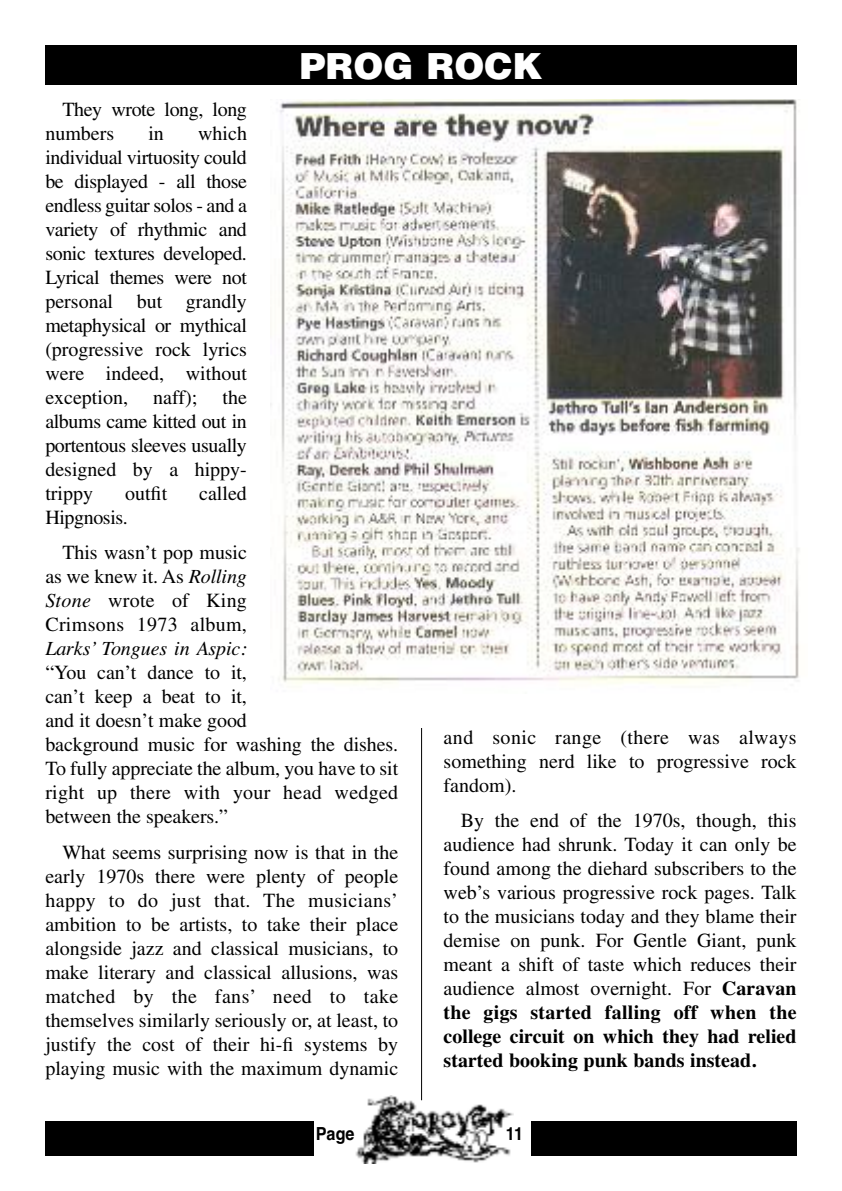
<style>
.page{position:relative;width:842px;height:1191px;background:#fff}
.page>*{position:absolute;margin:0;border:0;box-sizing:border-box;transform-origin:0 0}
.t1{font:900 36px "Helvetica";color:#fff}
.t2{font:20px/24px "Times";color:#000;text-align:justify}
.t3{font:20px/24px "Times";letter-spacing:-.02em;color:#000}
.t4{font:italic 20px "Times";letter-spacing:-.005em;color:#000}
.t5{font:700 18px "Helvetica";color:#000;scale:.9 1}
.s1{font-style:italic}
.s2{font-weight:700}
</style>
<div class="page">
<div style="left:45px;top:1121px;width:752px;height:34px;background:#000"></div>
<div style="left:314px;top:1095px;width:216px;height:76px;background:#fff"></div>
<img style="left:355px;top:1095px;width:159px;height:68px">
<hr style="left:421px;top:102px;width:1px;height:998px;background:#000">
<div style="left:45px;top:45px;width:752px;height:40px;background:#000"></div>
<div style="left:249px;top:100px;width:566px;height:628px;background:#fff"></div>
<img style="left:271px;top:100px;width:529px;height:584px">
<h1 class="t1" style="left:299px;top:45px;width:245px">PROG ROCK</h1>
<p class="t3" style="left:45px;top:99px;width:203px;text-indent:17px">They wrote long, long numbers</p>
<p class="t2" style="left:45px;top:123px;width:203px;text-indent:153px">which individual virtuosity could be displayed - all those endless guitar solos - and a variety of rhythmic and sonic textures developed.<br>Lyrical themes were not personal but grandly metaphysical or mythical (progressive rock lyrics were indeed, without exception,</p>
<p class="t2" style="left:148px;top:123px;width:17px">in</p>
<p class="t2" style="left:45px;top:387px;width:203px;text-indent:177px">the albums came kitted out in portentous sleeves usually designed by a hippy&shy;trippy</p>
<p class="t2" style="left:153px;top:387px;width:46px">naff);</p>
<p class="t2" style="left:125px;top:483px;width:44px">outfit</p>
<p class="t2" style="left:199px;top:483px;width:49px">called</p>
<p class="t2" style="left:62px;top:501px;width:186px;line-height:35.4px;text-indent:-17px">Hipgnosis.<br>This wasn’t pop music</p>
<p class="t2" style="left:45px;top:566px;width:203px">as we knew it. As <span class="s1">Rolling Stone</span> wrote of King Crimsons 1973 album,</p>
<p class="t4" style="left:45px;top:636px;width:203px">Larks’ Tongues in Aspic:</p>
<p class="t2" style="left:45px;top:662px;width:354px;text-align:left">“You can’t dance to it,<br>can’t keep a beat to it,<br>and it doesn’t make good<br>background music for washing the dishes.<br>To fully appreciate the album, you have to sit right up there with your head wedged between the speakers.”</p>
<p class="t2" style="left:45px;top:842px;width:354px;text-indent:17px">What seems surprising now is that in the early 1970s there were plenty of people happy to do just that. The musicians’ ambition to be artists, to take their place alongside jazz and classical musicians, to make literary and classical allusions, was matched by the fans’ need to take themselves similarly seriously or, at least, to justify the cost of their hi-fi systems by playing music with the maximum dynamic</p>
<p class="t2" style="left:444px;top:727px;width:354px">and sonic range (there was always something nerd like to progressive rock fandom).</p>
<p class="t2" style="left:444px;top:810px;width:354px;text-indent:17px">By the end of the 1970s, though, this audience had shrunk. Today it can only be found among the diehard subscribers to the web’s various progressive rock pages. Talk to the musicians today and they blame their demise on punk. For Gentle Giant, punk meant a shift of taste which reduces their audience almost overnight. For <span class="s2">Caravan the gigs started falling off when the college circuit on which they had relied started booking punk bands instead.</span></p>
<p class="t5" style="left:316px;top:1123px;width:45px">Page</p>
<p class="t5" style="left:506px;top:1123px;width:21px">11</p>
</div>
